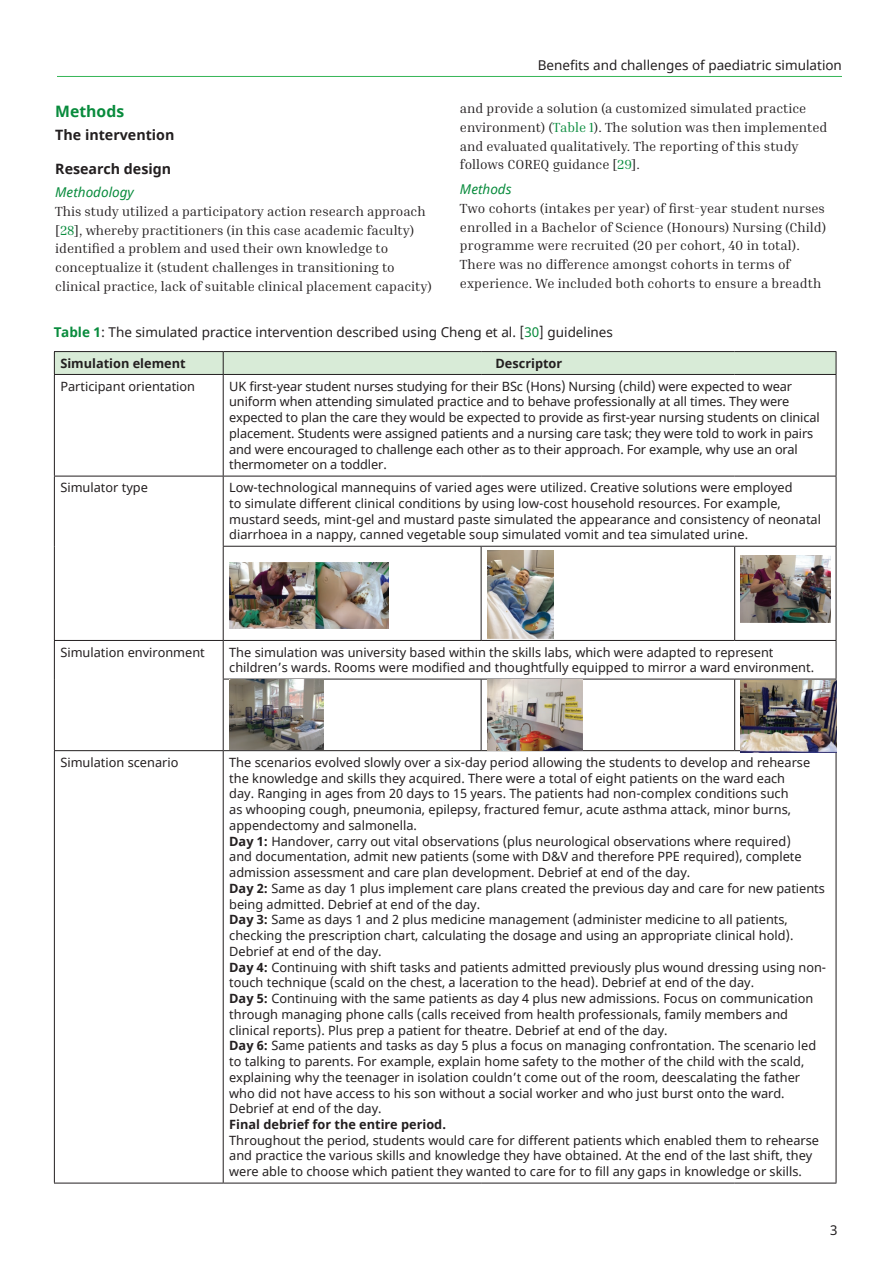
<style>
.page{position:relative;width:893px;height:1263px;background:#fff}
.page>*{position:absolute;margin:0;border:0;box-sizing:border-box;transform-origin:0 0}
.t1{font:700 15.75px "Noto Sans";color:#088b3c}
.t2{font:700 14.25px "Noto Sans";color:#231f20}
.t3{font:13.5px/18.8px "Inria Serif";color:#231f20}
.t4{font:13.5px "Noto Sans";color:#231f20}
.t5{font:italic 13.5px "Noto Sans";color:#088b3c}
.t6{font:12.75px/15.8px "Noto Sans";color:#231f20}
.t7{font:700 12.75px "Noto Sans";color:#231f20}
.s1{color:#088b3c}
.s2{font-weight:700;color:#088b3c}
.s3{font-weight:700}
</style>
<div class="page">
<hr style="left:57px;top:76px;width:785px;height:1px;background:#36b557">
<hr style="left:836px;top:375px;width:1px;height:101px;background:#231f20">
<hr style="left:836px;top:476px;width:1px;height:70px;background:#231f20">
<hr style="left:836px;top:641px;width:1px;height:38px;background:#231f20">
<hr style="left:836px;top:751px;width:1px;height:432px;background:#231f20">
<hr style="left:54px;top:351px;width:169px;height:1px;background:#231f20">
<hr style="left:223px;top:351px;width:258px;height:1px;background:#231f20">
<div style="left:54px;top:352px;width:783px;height:22px;background:#d8ebd7"></div>
<hr style="left:481px;top:351px;width:254px;height:1px;background:#231f20">
<hr style="left:735px;top:351px;width:101px;height:1px;background:#231f20">
<hr style="left:54px;top:374px;width:169px;height:1px;background:#231f20">
<hr style="left:54px;top:375px;width:1px;height:101px;background:#231f20">
<hr style="left:223px;top:374px;width:258px;height:1px;background:#231f20">
<hr style="left:223px;top:375px;width:1px;height:101px;background:#231f20">
<hr style="left:481px;top:374px;width:254px;height:1px;background:#231f20">
<hr style="left:735px;top:374px;width:101px;height:1px;background:#231f20">
<hr style="left:54px;top:476px;width:169px;height:1px;background:#231f20">
<hr style="left:54px;top:476px;width:1px;height:70px;background:#231f20">
<hr style="left:54px;top:546px;width:1px;height:94px;background:#231f20">
<hr style="left:223px;top:476px;width:258px;height:1px;background:#231f20">
<hr style="left:223px;top:476px;width:1px;height:70px;background:#231f20">
<hr style="left:481px;top:476px;width:254px;height:1px;background:#231f20">
<hr style="left:735px;top:476px;width:101px;height:1px;background:#231f20">
<hr style="left:223px;top:546px;width:258px;height:1px;background:#231f20">
<hr style="left:223px;top:547px;width:1px;height:93px;background:#231f20">
<hr style="left:481px;top:546px;width:254px;height:1px;background:#231f20">
<hr style="left:481px;top:547px;width:1px;height:93px;background:#231f20">
<hr style="left:481px;top:640px;width:254px;height:1px;background:#231f20">
<hr style="left:735px;top:546px;width:101px;height:1px;background:#231f20">
<hr style="left:734px;top:547px;width:1px;height:93px;background:#231f20">
<hr style="left:836px;top:547px;width:1px;height:93px;background:#231f20">
<hr style="left:735px;top:640px;width:101px;height:1px;background:#231f20">
<hr style="left:54px;top:640px;width:169px;height:1px;background:#231f20">
<hr style="left:54px;top:641px;width:1px;height:38px;background:#231f20">
<hr style="left:54px;top:679px;width:1px;height:71px;background:#231f20">
<hr style="left:223px;top:640px;width:258px;height:1px;background:#231f20">
<hr style="left:223px;top:641px;width:1px;height:38px;background:#231f20">
<hr style="left:223px;top:679px;width:258px;height:1px;background:#231f20">
<hr style="left:223px;top:679px;width:1px;height:71px;background:#231f20">
<hr style="left:481px;top:679px;width:254px;height:1px;background:#231f20">
<hr style="left:481px;top:679px;width:1px;height:71px;background:#231f20">
<hr style="left:481px;top:750px;width:254px;height:1px;background:#231f20">
<hr style="left:735px;top:679px;width:101px;height:1px;background:#231f20">
<hr style="left:734px;top:679px;width:1px;height:71px;background:#231f20">
<hr style="left:836px;top:679px;width:1px;height:71px;background:#231f20">
<hr style="left:735px;top:750px;width:101px;height:1px;background:#231f20">
<hr style="left:54px;top:750px;width:169px;height:1px;background:#231f20">
<hr style="left:54px;top:751px;width:1px;height:432px;background:#231f20">
<hr style="left:223px;top:750px;width:258px;height:1px;background:#231f20">
<hr style="left:223px;top:751px;width:1px;height:432px;background:#231f20">
<hr style="left:54px;top:1183px;width:169px;height:1px;background:#231f20">
<hr style="left:223px;top:1183px;width:258px;height:1px;background:#231f20">
<hr style="left:481px;top:1183px;width:254px;height:1px;background:#231f20">
<hr style="left:735px;top:1183px;width:101px;height:1px;background:#231f20">
<img style="left:229px;top:562px;width:160px;height:67px">
<img style="left:487px;top:551px;width:67px;height:88px">
<img style="left:741px;top:555px;width:90px;height:67px">
<img style="left:229px;top:679px;width:94px;height:70px">
<img style="left:487px;top:679px;width:96px;height:72px">
<img style="left:741px;top:681px;width:96px;height:71px">
<p class="t4" style="left:538px;top:56px;width:306px">Benefits and challenges of paediatric simulation</p>
<p class="t3" style="left:460px;top:99px;width:369px">and provide a solution (a customized simulated practice environment) (<span class="s1">Table 1</span>). The solution was then implemented and evaluated qualitatively. The reporting of this study follows COREQ guidance [<span class="s1">29</span>].</p>
<p class="t5" style="left:460px;top:180px;width:53px">Methods</p>
<p class="t3" style="left:460px;top:199px;width:368px">Two cohorts (intakes per year) of first-year student nurses enrolled in a Bachelor of Science (Honours) Nursing (Child) programme were recruited (20 per cohort, 40 in total).<br>There was no difference amongst cohorts in terms of experience. We included both cohorts to ensure a breadth</p>
<p class="t4" style="left:54px;top:322px;width:560px"><span class="s2">Table 1</span>: The simulated practice intervention described using Cheng et al. [<span class="s1">30</span>] guidelines</p>
<p class="t7" style="left:60px;top:354px;width:127px">Simulation element</p>
<p class="t7" style="left:495px;top:354px;width:68px">Descriptor</p>
<p class="t6" style="left:60px;top:378px;width:136px">Participant orientation</p>
<p class="t6" style="left:229px;top:378px;width:592px">UK first-year student nurses studying for their BSc (Hons) Nursing (child) were expected to wear uniform when attending simulated practice and to behave professionally at all times. They were expected to plan the care they would be expected to provide as first-year nursing students on clinical placement. Students were assigned patients and a nursing care task; they were told to work in pairs and were encouraged to challenge each other as to their approach. For example, why use an oral thermometer on a toddler.</p>
<p class="t6" style="left:60px;top:480px;width:89px">Simulator type</p>
<p class="t6" style="left:229px;top:480px;width:593px">Low-technological mannequins of varied ages were utilized. Creative solutions were employed<br>to simulate different clinical conditions by using low-cost household resources. For example, mustard seeds, mint-gel and mustard paste simulated the appearance and consistency of neonatal diarrhoea in a nappy, canned vegetable soup simulated vomit and tea simulated urine.</p>
<p class="t1" style="left:55px;top:100px;width:70px">Methods</p>
<p class="t2" style="left:55px;top:125px;width:121px">The intervention</p>
<p class="t2" style="left:55px;top:158px;width:117px">Research design</p>
<p class="t5" style="left:55px;top:183px;width:80px">Methodology</p>
<p class="t3" style="left:55px;top:201px;width:378px">This study utilized a participatory action research approach [<span class="s1">28</span>], whereby practitioners (in this case academic faculty) identified a problem and used their own knowledge to conceptualize it (student challenges in transitioning to clinical practice, lack of suitable clinical placement capacity)</p>
<p class="t6" style="left:60px;top:644px;width:146px">Simulation environment</p>
<p class="t6" style="left:229px;top:644px;width:586px">The simulation was university based within the skills labs, which were adapted to represent children’s wards. Rooms were modified and thoughtfully equipped to mirror a ward environment.</p>
<p class="t6" style="left:60px;top:755px;width:120px">Simulation scenario</p>
<p class="t6" style="left:229px;top:755px;width:599px">The scenarios evolved slowly over a six-day period allowing the students to develop and rehearse the knowledge and skills they acquired. There were a total of eight patients on the ward each<br>day. Ranging in ages from 20 days to 15 years. The patients had non-complex conditions such<br>as whooping cough, pneumonia, epilepsy, fractured femur, acute asthma attack, minor burns, appendectomy and salmonella.<br><span class="s3">Day 1:</span> Handover, carry out vital observations (plus neurological observations where required)<br>and documentation, admit new patients (some with D&amp;V and therefore PPE required), complete admission assessment and care plan development. Debrief at end of the day.<br><span class="s3">Day 2:</span> Same as day 1 plus implement care plans created the previous day and care for new patients being admitted. Debrief at end of the day.<br><span class="s3">Day 3:</span> Same as days 1 and 2 plus medicine management (administer medicine to all patients, checking the prescription chart, calculating the dosage and using an appropriate clinical hold).<br>Debrief at end of the day.<br><span class="s3">Day 4:</span> Continuing with shift tasks and patients admitted previously plus wound dressing using non&shy;touch technique (scald on the chest, a laceration to the head). Debrief at end of the day.<br><span class="s3">Day 5:</span> Continuing with the same patients as day 4 plus new admissions. Focus on communication through managing phone calls (calls received from health professionals, family members and clinical reports). Plus prep a patient for theatre. Debrief at end of the day.<br><span class="s3">Day 6:</span> Same patients and tasks as day 5 plus a focus on managing confrontation. The scenario led to talking to parents. For example, explain home safety to the mother of the child with the scald, explaining why the teenager in isolation couldn’t come out of the room, deescalating the father who did not have access to his son without a social worker and who just burst onto the ward.<br>Debrief at end of the day.</p>
<p class="t7" style="left:229px;top:1115px;width:218px">Final debrief for the entire period.</p>
<p class="t6" style="left:229px;top:1133px;width:591px">Throughout the period, students would care for different patients which enabled them to rehearse and practice the various skills and knowledge they have obtained. At the end of the last shift, they were able to choose which patient they wanted to care for to fill any gaps in knowledge or skills.</p>
<p class="t4" style="left:830px;top:1221px;width:9px">3</p>
</div>
